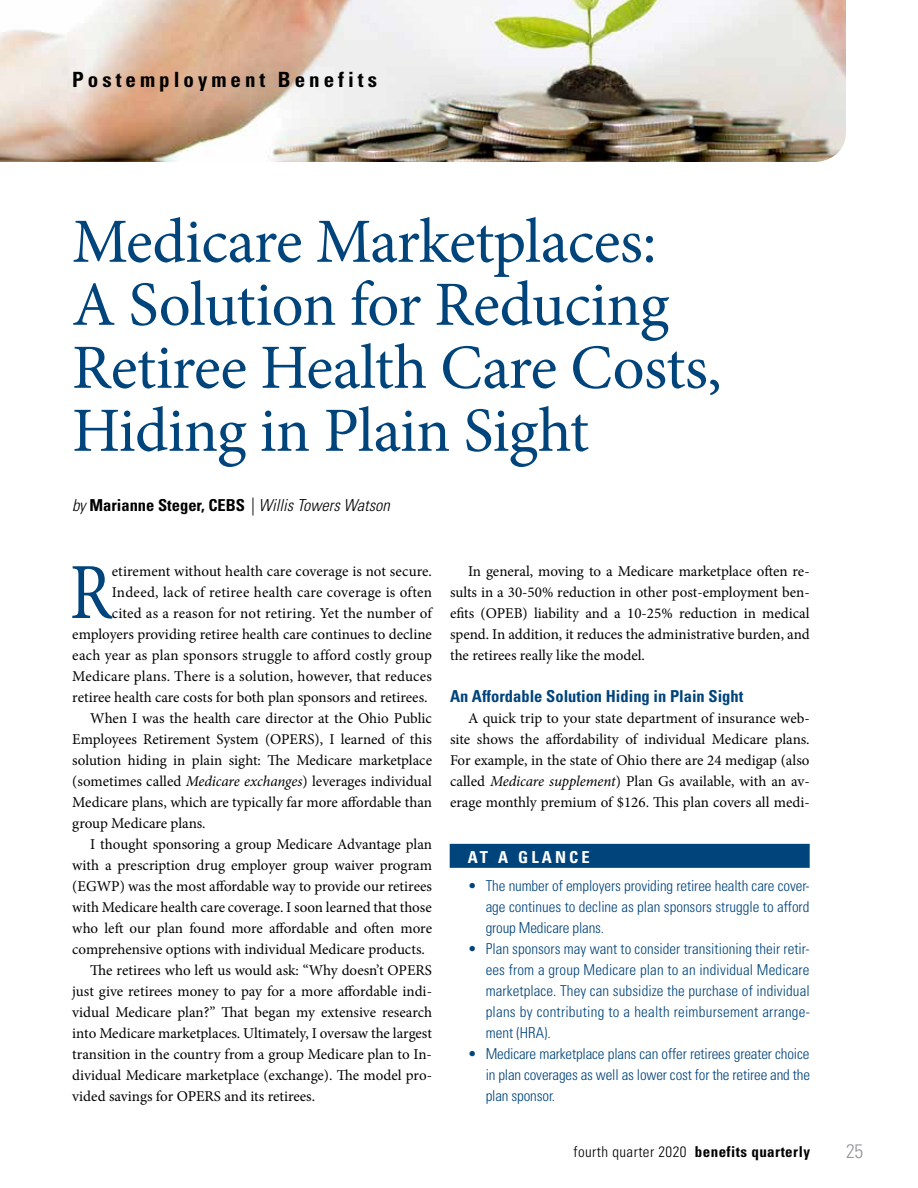
<style>
.page{position:relative;width:918px;height:1188px;background:#fff}
.page>*{position:absolute;margin:0;border:0;box-sizing:border-box;transform-origin:0 0}
.t1{font:79.65px "Minion Pro";color:#00447c;scale:.85 1}
.t2{font:63px/63px "Minion Pro";letter-spacing:-.01em;color:#00447c}
.t3{font:700 condensed 21px "Univers LT Std";letter-spacing:.19em;color:#000}
.t4{font:300 condensed 19.5px "Univers LT Std";color:#939598}
.t5{font:italic 300 condensed 16.5px "Univers LT Std";color:#000}
.t6{font:700 condensed 16.5px "Univers LT Std";color:#00447c}
.t7{font:700 condensed 16.5px "Univers LT Std";letter-spacing:.19em;color:#fff}
.t8{font:15px/21px "Minion Pro";color:#000;text-align:justify}
.t9{font:300 condensed 15px/21px "Univers LT Std";color:#00447c;text-align:justify}
.t10{font:15px "Minion Pro";letter-spacing:.02em;color:#000}
.t11{font:300 condensed 15px "Univers LT Std";letter-spacing:.03em;color:#000}
.s1{font-weight:700;font-style:normal}
.s2{font-style:italic}
.s3{font-weight:700}
</style>
<div class="page">
<img style="left:0;top:0;width:846px;height:162px">
<div style="left:450px;top:844px;width:360px;height:24px;background:#00447c"></div>
<h3 class="t3" style="left:72px;top:67px;width:306px">Postemployment Benefits</h3>
<h2 class="t2" style="left:72px;top:210px;width:651px">Medicare Marketplaces:<br>A Solution for Reducing<br>Retiree Health Care Costs,<br>Hiding in Plain Sight</h2>
<p class="t5" style="left:72px;top:495px;width:319px">by <span class="s1">Marianne Steger, CEBS</span> | Willis Towers Watson</p>
<h1 class="t1" style="left:70px;top:539px;width:51px">R</h1>
<p class="t8" style="left:112px;top:561px;width:322px">etirement without health care coverage is not secure.</p>
<p class="t10" style="left:112px;top:582px;width:322px">Indeed, lack of retiree health care coverage is often</p>
<p class="t8" style="left:112px;top:603px;width:322px">cited as a reason for not retiring. Yet the number of</p>
<p class="t8" style="left:72px;top:624px;width:361px">employers providing retiree health care continues to decline</p>
<p class="t8" style="left:72px;top:645px;width:361px">each year as plan sponsors struggle to afford costly group</p>
<p class="t8" style="left:72px;top:666px;width:361px">Medicare plans. There is a solution, however, that reduces</p>
<p class="t8" style="left:72px;top:687px;width:357px">retiree health care costs for both plan sponsors and retirees.</p>
<p class="t8" style="left:90px;top:708px;width:343px">When I was the health care director at the Ohio Public</p>
<p class="t8" style="left:72px;top:729px;width:361px">Employees Retirement System (OPERS), I learned of this</p>
<p class="t8" style="left:72px;top:750px;width:361px">solution hiding in plain sight: The Medicare marketplace</p>
<p class="t8" style="left:72px;top:771px;width:361px">(sometimes called <span class="s2">Medicare exchanges</span>) leverages individual</p>
<p class="t8" style="left:72px;top:792px;width:361px">Medicare plans, which are typically far more affordable than</p>
<p class="t8" style="left:72px;top:813px;width:135px">group Medicare plans.</p>
<p class="t8" style="left:90px;top:834px;width:343px">I thought sponsoring a group Medicare Advantage plan</p>
<p class="t8" style="left:72px;top:855px;width:361px">with a prescription drug employer group waiver program</p>
<p class="t8" style="left:72px;top:876px;width:361px">(EGWP) was the most affordable way to provide our retirees</p>
<p class="t8" style="left:72px;top:897px;width:361px">with Medicare health care coverage. I soon learned that those</p>
<p class="t8" style="left:72px;top:918px;width:361px">who left our plan found more affordable and often more</p>
<p class="t8" style="left:72px;top:939px;width:354px">comprehensive options with individual Medicare products.</p>
<p class="t8" style="left:90px;top:960px;width:343px">The retirees who left us would ask: “Why doesn’t OPERS</p>
<p class="t8" style="left:72px;top:981px;width:361px">just give retirees money to pay for a more affordable indi-</p>
<p class="t8" style="left:72px;top:1002px;width:361px">vidual Medicare plan?” That began my extensive research</p>
<p class="t8" style="left:72px;top:1023px;width:361px">into Medicare marketplaces. Ultimately, I oversaw the largest</p>
<p class="t8" style="left:72px;top:1044px;width:361px">transition in the country from a group Medicare plan to In-</p>
<p class="t8" style="left:72px;top:1065px;width:361px">dividual Medicare marketplace (exchange). The model pro-</p>
<p class="t8" style="left:72px;top:1086px;width:244px">vided savings for OPERS and its retirees.</p>
<p class="t8" style="left:450px;top:561px;width:361px;text-indent:18px">In general, moving to a Medicare marketplace often re&shy;sults in a 30-50% reduction in other post-employment ben&shy;efits (OPEB) liability and a 10-25% reduction in medical spend. In addition, it reduces the administrative burden, and the retirees really like the model.</p>
<p class="t6" style="left:450px;top:686px;width:295px">An Affordable Solution Hiding in Plain Sight</p>
<p class="t8" style="left:450px;top:708px;width:361px;text-indent:18px">A quick trip to your state department of insurance web&shy;site shows the affordability of individual Medicare plans.<br>For example, in the state of Ohio there are 24 medigap (also called <span class="s2">Medicare supplement</span>) Plan Gs available, with an av&shy;erage monthly premium of $126. This plan covers all medi-</p>
<p class="t7" style="left:468px;top:847px;width:124px">AT A GLANCE</p>
<p class="t9" style="left:486px;top:875px;width:326px;text-indent:-18px">• The number of employers providing retiree health care cover&shy;age continues to decline as plan sponsors struggle to afford group Medicare plans.</p>
<p class="t9" style="left:486px;top:938px;width:326px;text-indent:-18px">• Plan sponsors may want to consider transitioning their retir&shy;ees from a group Medicare plan to an individual Medicare marketplace. They can subsidize the purchase of individual plans by contributing to a health reimbursement arrange&shy;ment (HRA).</p>
<p class="t9" style="left:486px;top:1043px;width:326px;text-indent:-18px">• Medicare marketplace plans can offer retirees greater choice in plan coverages as well as lower cost for the retiree and the plan sponsor.</p>
<p class="t11" style="left:573px;top:1143px;width:238px">fourth quarter 2020 <span class="s3">benefits quarterly</span></p>
<h3 class="t4" style="left:846px;top:1139px;width:19px">25</h3>
</div>
